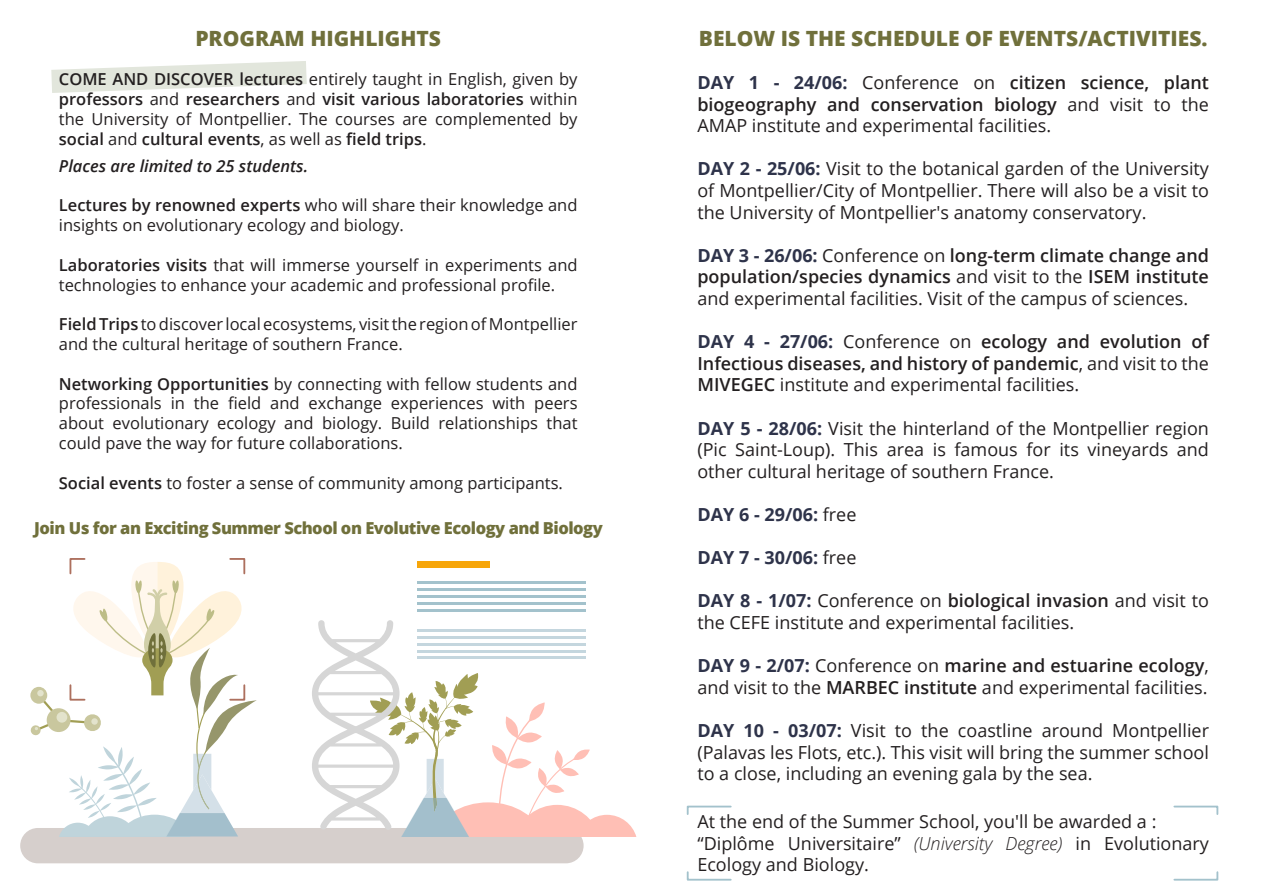
<style>
.page{position:relative;width:1263px;height:893px;background:#fff}
.page>*{position:absolute;margin:0;border:0;box-sizing:border-box;transform-origin:0 0}
.t1{font:800 21px "Open Sans";color:#70703b}
.t2{font:18px/21.6px "Open Sans";color:#231f20;text-align:justify}
.t3{font:600 18px/21.6px "Open Sans";color:#231f20;text-align:justify}
.t4{font:700 18px "Open Sans";color:#2e334a}
.t5{font:16.5px/19.8px "Open Sans";color:#231f20}
.t6{font:800 16.5px "Open Sans";letter-spacing:-.03em;color:#70703b}
.t7{font:italic 600 16.5px "Open Sans";color:#231f20}
.s1{font-weight:600}
.s2{font-weight:700;color:#2e334a}
.s3{font-weight:400}
.s4{font-weight:400;color:#231f20}
.s5{font-weight:300;font-style:italic}
</style>
<div class="page">
<div style="left:20px;top:828px;width:564px;height:35px;background:#d6cfcc;border-radius:18px"></div>
<svg style="left:51px;top:61px;width:256px;height:32px"></svg>
<svg style="left:312px;top:620px;width:324px;height:217px"></svg>
<svg style="left:30px;top:558px;width:227px;height:279px"></svg>
<hr style="left:417px;top:582px;width:169px;height:2px;background:#a3c2cc">
<hr style="left:417px;top:589px;width:169px;height:2px;background:#a3c2cc">
<hr style="left:417px;top:595px;width:169px;height:3px;background:#a3c2cc">
<hr style="left:417px;top:602px;width:169px;height:2px;background:#a3c2cc">
<hr style="left:417px;top:609px;width:169px;height:2px;background:#a3c2cc">
<hr style="left:417px;top:629px;width:169px;height:2px;background:#c4d6de">
<hr style="left:417px;top:636px;width:169px;height:2px;background:#c4d6de">
<hr style="left:417px;top:643px;width:169px;height:2px;background:#c4d6de">
<hr style="left:417px;top:650px;width:169px;height:2px;background:#c4d6de">
<hr style="left:417px;top:657px;width:169px;height:2px;background:#c4d6de">
<div style="left:417px;top:561px;width:73px;height:7px;background:#f7a60a"></div>
<svg style="left:686px;top:805px;width:533px;height:76px"></svg>
<p class="t1" style="left:195px;top:22px;width:247px">PROGRAM HIGHLIGHTS</p>
<p class="t5" style="left:59px;top:69px;width:520px;text-align:justify"><span class="s1">COME AND DISCOVER lectures</span> entirely taught in English, given by <span class="s1">professors</span> and <span class="s1">researchers</span> and <span class="s1">visit various laboratories</span> within the University of Montpellier. The courses are complemented by <span class="s1">social</span> and <span class="s1">cultural events</span>, as well as <span class="s1">field trips</span>.</p>
<p class="t7" style="left:59px;top:154px;width:251px">Places are limited to 25 students.</p>
<p class="t5" style="left:59px;top:195px;width:520px"><span class="s1">Lectures by renowned experts</span> who will share their knowledge and insights on evolutionary ecology and biology.</p>
<p class="t5" style="left:59px;top:254px;width:520px"><span class="s1">Laboratories visits</span> that will immerse yourself in experiments and technologies to enhance your academic and professional profile.</p>
<p class="t5" style="left:59px;top:314px;width:520px"><span class="s1">Field Trips</span> to discover local ecosystems, visit the region of Montpellier and the cultural heritage of southern France.</p>
<p class="t5" style="left:59px;top:373px;width:520px;text-align:justify"><span class="s1">Networking Opportunities</span> by connecting with fellow students and professionals in the field and exchange experiences with peers about evolutionary ecology and biology. Build relationships that could pave the way for future collaborations.</p>
<p class="t5" style="left:59px;top:472px;width:505px"><span class="s1">Social events</span> to foster a sense of community among participants.</p>
<p class="t6" style="left:34px;top:516px;width:570px">Join Us for an Exciting Summer School on Evolutive Ecology and Biology</p>
<p class="t1" style="left:699px;top:22px;width:510px">BELOW IS THE SCHEDULE OF EVENTS/ACTIVITIES.</p>
<p class="t2" style="left:697px;top:71px;width:513px"><span class="s2">DAY 1 - 24/06:</span> Conference on <span class="s1">citizen science, plant biogeography and conservation biology</span> and visit to the AMAP institute and experimental facilities.</p>
<p class="t2" style="left:697px;top:158px;width:513px"><span class="s2">DAY 2 - 25/06:</span> Visit to the botanical garden of the University of Montpellier/City of Montpellier. There will also be a visit to the University of Montpellier's anatomy conservatory.</p>
<p class="t2" style="left:697px;top:244px;width:513px"><span class="s2">DAY 3 - 26/06:</span> Conference on <span class="s1">long-term climate change and population/species dynamics</span> and visit to the <span class="s1">ISEM institute </span>and experimental facilities. Visit of the campus of sciences.</p>
<p class="t3" style="left:697px;top:330px;width:513px"><span class="s2">DAY 4 - 27/06:</span> <span class="s3">Conference on</span> ecology and evolution of Infectious diseases, and history of pandemic<span class="s3">, and visit to the </span>MIVEGEC <span class="s3">institute and experimental facilities.</span></p>
<p class="t2" style="left:697px;top:417px;width:513px"><span class="s2">DAY 5 - 28/06:</span> Visit the hinterland of the Montpellier region (Pic Saint-Loup). This area is famous for its vineyards and other cultural heritage of southern France.</p>
<p class="t4" style="left:697px;top:502px;width:161px">DAY 6 - 29/06: <span class="s4">free</span></p>
<p class="t4" style="left:697px;top:545px;width:161px">DAY 7 - 30/06: <span class="s4">free</span></p>
<p class="t2" style="left:697px;top:590px;width:513px"><span class="s2">DAY 8 - 1/07:</span> Conference on <span class="s1">biological invasion</span> and visit to the CEFE institute and experimental facilities.</p>
<p class="t2" style="left:697px;top:654px;width:513px"><span class="s2">DAY 9 - 2/07:</span> Conference on <span class="s1">marine and estuarine ecology</span>, and visit to the <span class="s1">MARBEC institute</span> and experimental facilities.</p>
<p class="t2" style="left:697px;top:719px;width:513px"><span class="s2">DAY 10 - 03/07:</span> Visit to the coastline around Montpellier (Palavas les Flots, etc.). This visit will bring the summer school to a close, including an evening gala by the sea.</p>
<p class="t2" style="left:697px;top:810px;width:461px">At the end of the Summer School, you'll be awarded a :</p>
<p class="t2" style="left:697px;top:832px;width:513px">“Diplôme Universitaire” <span class="s5">(University Degree)</span> in Evolutionary<br>Ecology and Biology.</p>
</div>
